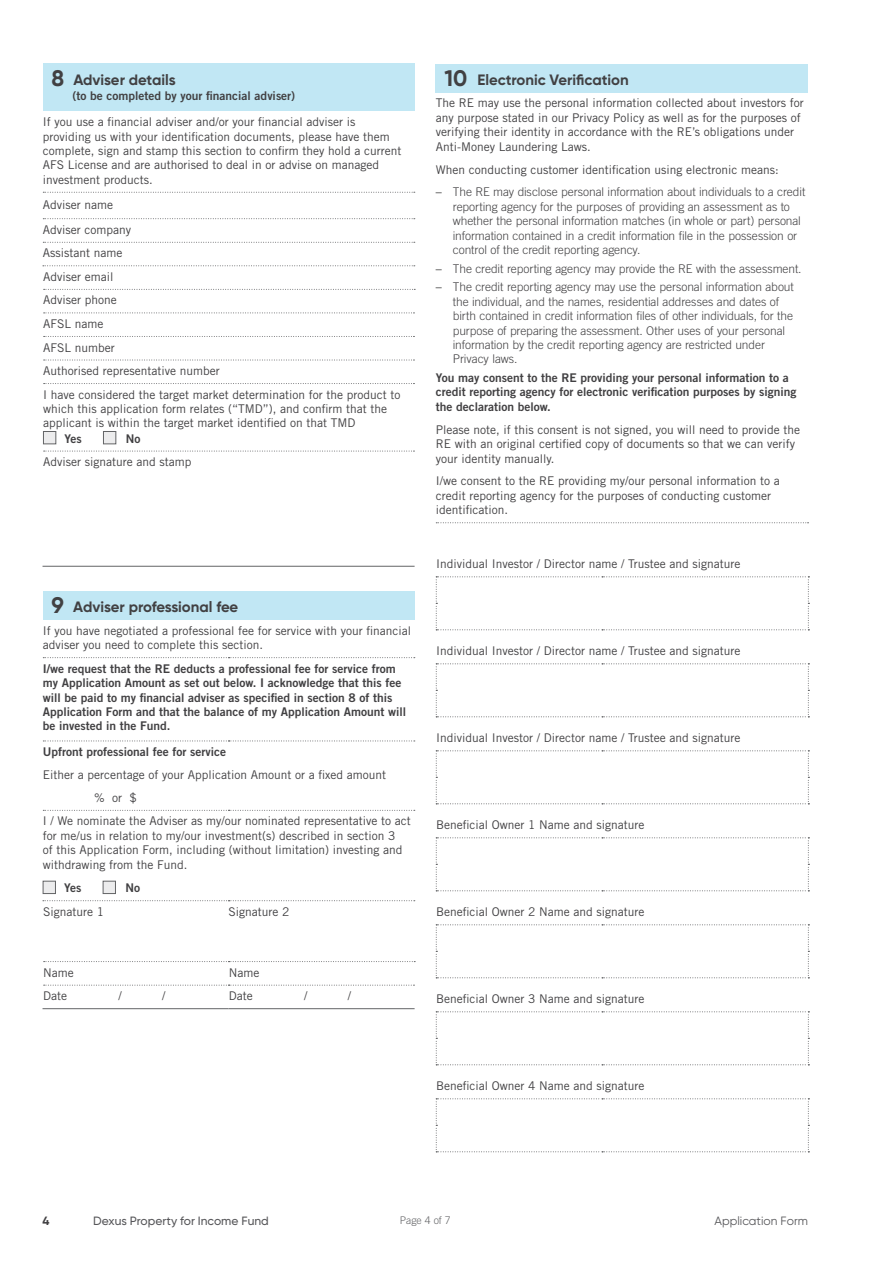
<style>
.page{position:relative;width:893px;height:1263px;background:#fff}
.page>*{position:absolute;margin:0;border:0;box-sizing:border-box;transform-origin:0 0}
.t1{font:700 15px "Gilroy";color:#414042}
.t2{font:12px/14.4px "Trade Gothic LT Std";color:#414042}
.t3{font:300 12px/14.4px "Trade Gothic LT Std";letter-spacing:-.005em;color:#414042}
.t4{font:12px/14.4px "Trade Gothic LT Std Bd 2";color:#414042}
.t5{font:500 12px "Gilroy";color:#565659}
.t6{font:12px "Gilroy";color:#565659}
.t7{font:700 12px "Gilroy";color:#414042}
.t8{font:300 10.5px "Trade Gothic LT Std";letter-spacing:-.005em;color:#636466}
.s1{font-size:22.5px}
.s2{color:#000}
</style>
<div class="page">
<div style="left:436px;top:64px;width:372px;height:28px;background:#c1e7f4"></div>
<svg style="left:436px;top:522px;width:372px;height:1px"></svg>
<div style="left:43px;top:64px;width:371px;height:47px;background:#c1e7f4"></div>
<svg style="left:43px;top:192px;width:372px;height:1px"></svg>
<svg style="left:43px;top:218px;width:372px;height:1px"></svg>
<svg style="left:43px;top:242px;width:372px;height:1px"></svg>
<svg style="left:43px;top:265px;width:372px;height:119px"></svg>
<svg style="left:44px;top:451px;width:370px;height:1px"></svg>
<hr style="left:43px;top:566px;width:372px;height:1px;background:#636466">
<div style="left:43px;top:431px;width:13px;height:13px;background:#ececed;border:1px solid #636466"></div>
<div style="left:103px;top:431px;width:13px;height:13px;background:#ececed;border:1px solid #636466"></div>
<svg style="left:436px;top:576px;width:373px;height:54px"></svg>
<svg style="left:436px;top:663px;width:373px;height:54px"></svg>
<svg style="left:436px;top:750px;width:373px;height:54px"></svg>
<svg style="left:436px;top:837px;width:373px;height:54px"></svg>
<svg style="left:436px;top:924px;width:373px;height:54px"></svg>
<svg style="left:436px;top:1011px;width:373px;height:54px"></svg>
<svg style="left:436px;top:1098px;width:373px;height:54px"></svg>
<div style="left:43px;top:591px;width:371px;height:29px;background:#c1e7f4"></div>
<svg style="left:43px;top:657px;width:372px;height:1px"></svg>
<svg style="left:43px;top:740px;width:372px;height:1px"></svg>
<svg style="left:43px;top:810px;width:372px;height:1px"></svg>
<svg style="left:43px;top:900px;width:372px;height:1px"></svg>
<hr style="left:43px;top:1008px;width:186px;height:1px;background:#636466">
<svg style="left:43px;top:961px;width:372px;height:25px"></svg>
<hr style="left:229px;top:1008px;width:186px;height:1px;background:#636466">
<div style="left:43px;top:881px;width:13px;height:13px;background:#ececed;border:1px solid #636466"></div>
<div style="left:103px;top:881px;width:13px;height:13px;background:#ececed;border:1px solid #636466"></div>
<p class="t1" style="left:51px;top:70px;width:126px"><span class="s1">8</span> Adviser details</p>
<p class="t4" style="left:73px;top:88px;width:224px">(to be completed by your financial adviser)</p>
<p class="t2" style="left:43px;top:114px;width:360px">If you use a financial adviser and/or your financial adviser is providing us with your identification documents, please have them complete, sign and stamp this section to confirm they hold a current AFS License and are authorised to deal in or advise on managed investment products.</p>
<p class="t2" style="left:43px;top:192px;width:90px;line-height:25px">Adviser name<br>Adviser company</p>
<p class="t2" style="left:43px;top:241px;width:359px;line-height:23.5px">Assistant name<br>Adviser email<br>Adviser phone<br>AFSL name<br>AFSL number<br>Authorised representative number<br>I have considered the target market determination for the product to</p>
<p class="t2" style="left:43px;top:401px;width:345px">which this application form relates (“TMD”), and confirm that the applicant is within the target market identified on that TMD</p>
<p class="t4" style="left:65px;top:431px;width:19px">Yes</p>
<p class="t4" style="left:126px;top:431px;width:16px">No</p>
<p class="t2" style="left:43px;top:454px;width:150px">Adviser signature and stamp</p>
<p class="t1" style="left:51px;top:597px;width:188px"><span class="s1">9</span> Adviser professional fee</p>
<p class="t2" style="left:43px;top:623px;width:370px">If you have negotiated a professional fee for service with your financial adviser you need to complete this section.</p>
<p class="t4" style="left:43px;top:661px;width:365px">I/we request that the RE deducts a professional fee for service from my Application Amount as set out below. I acknowledge that this fee will be paid to my financial adviser as specified in section 8 of this Application Form and that the balance of my Application Amount will be invested in the Fund.</p>
<p class="t4" style="left:43px;top:744px;width:185px">Upfront professional fee for service</p>
<p class="t2" style="left:43px;top:767px;width:345px">Either a percentage of your Application Amount or a fixed amount</p>
<p class="t2" style="left:94px;top:790px;width:44px">% or $</p>
<p class="t2" style="left:43px;top:814px;width:369px">I / We nominate the Adviser as my/our nominated representative to act</p>
<p class="t2" style="left:43px;top:828px;width:361px">for me/us in relation to my/our investment(s) described in section 3 of this Application Form, including (without limitation) investing and withdrawing from the Fund.</p>
<p class="t4" style="left:64px;top:880px;width:19px">Yes</p>
<p class="t4" style="left:125px;top:880px;width:16px">No</p>
<p class="t2" style="left:43px;top:904px;width:62px">Signature 1</p>
<p class="t2" style="left:229px;top:904px;width:62px">Signature 2</p>
<p class="t2" style="left:43px;top:965px;width:32px">Name</p>
<p class="t2" style="left:229px;top:965px;width:32px">Name</p>
<p class="t2" style="left:43px;top:988px;width:25px">Date</p>
<p class="t2" style="left:119px;top:988px;width:5px">/</p>
<p class="t2" style="left:162px;top:988px;width:5px">/</p>
<p class="t2" style="left:229px;top:988px;width:25px">Date</p>
<p class="t2" style="left:304px;top:988px;width:5px">/</p>
<p class="t2" style="left:348px;top:988px;width:5px">/</p>
<p class="t1" style="left:444px;top:70px;width:186px"><span class="s1">10</span> Electronic Verification</p>
<p class="t2" style="left:436px;top:96px;width:369px">The RE may use the personal information collected about investors for any purpose stated in our Privacy Policy as well as for the purposes of verifying their identity in accordance with the RE’s obligations under Anti-Money Laundering Laws.</p>
<p class="t2" style="left:436px;top:162px;width:344px">When conducting customer identification using electronic means:</p>
<p class="t3" style="left:453px;top:185px;width:354px;text-indent:-17px"><span class="s2">–</span> The RE may disclose personal information about individuals to a credit reporting agency for the purposes of providing an assessment as to whether the personal information matches (in whole or part) personal information contained in a credit information file in the possession or control of the credit reporting agency.</p>
<p class="t3" style="left:436px;top:261px;width:367px"><span class="s2">–</span> The credit reporting agency may provide the RE with the assessment.</p>
<p class="t3" style="left:453px;top:280px;width:343px;text-indent:-17px"><span class="s2">–</span> The credit reporting agency may use the personal information about the individual, and the names, residential addresses and dates of birth contained in credit information files of other individuals, for the purpose of preparing the assessment. Other uses of your personal information by the credit reporting agency are restricted under Privacy laws.</p>
<p class="t4" style="left:436px;top:370px;width:362px">You may consent to the RE providing your personal information to a credit reporting agency for electronic verification purposes by signing the declaration below.</p>
<p class="t2" style="left:436px;top:422px;width:366px">Please note, if this consent is not signed, you will need to provide the<br>RE with an original certified copy of documents so that we can verify your identity manually.</p>
<p class="t2" style="left:436px;top:474px;width:345px">I/we consent to the RE providing my/our personal information to a credit reporting agency for the purposes of conducting customer identification.</p>
<p class="t2" style="left:436px;top:557px;width:306px">Individual Investor / Director name / Trustee and signature</p>
<p class="t2" style="left:436px;top:644px;width:306px">Individual Investor / Director name / Trustee and signature</p>
<p class="t2" style="left:436px;top:731px;width:306px">Individual Investor / Director name / Trustee and signature</p>
<p class="t2" style="left:436px;top:818px;width:210px">Beneficial Owner 1 Name and signature</p>
<p class="t2" style="left:436px;top:905px;width:210px">Beneficial Owner 2 Name and signature</p>
<p class="t2" style="left:436px;top:992px;width:210px">Beneficial Owner 3 Name and signature</p>
<p class="t2" style="left:436px;top:1079px;width:210px">Beneficial Owner 4 Name and signature</p>
<p class="t7" style="left:43px;top:1213px;width:8px">4</p>
<p class="t5" style="left:93px;top:1214px;width:177px">Dexus Property for Income Fund</p>
<p class="t6" style="left:715px;top:1214px;width:95px">Application Form</p>
<p class="t8" style="left:400px;top:1214px;width:52px">Page 4 of 7</p>
</div>
